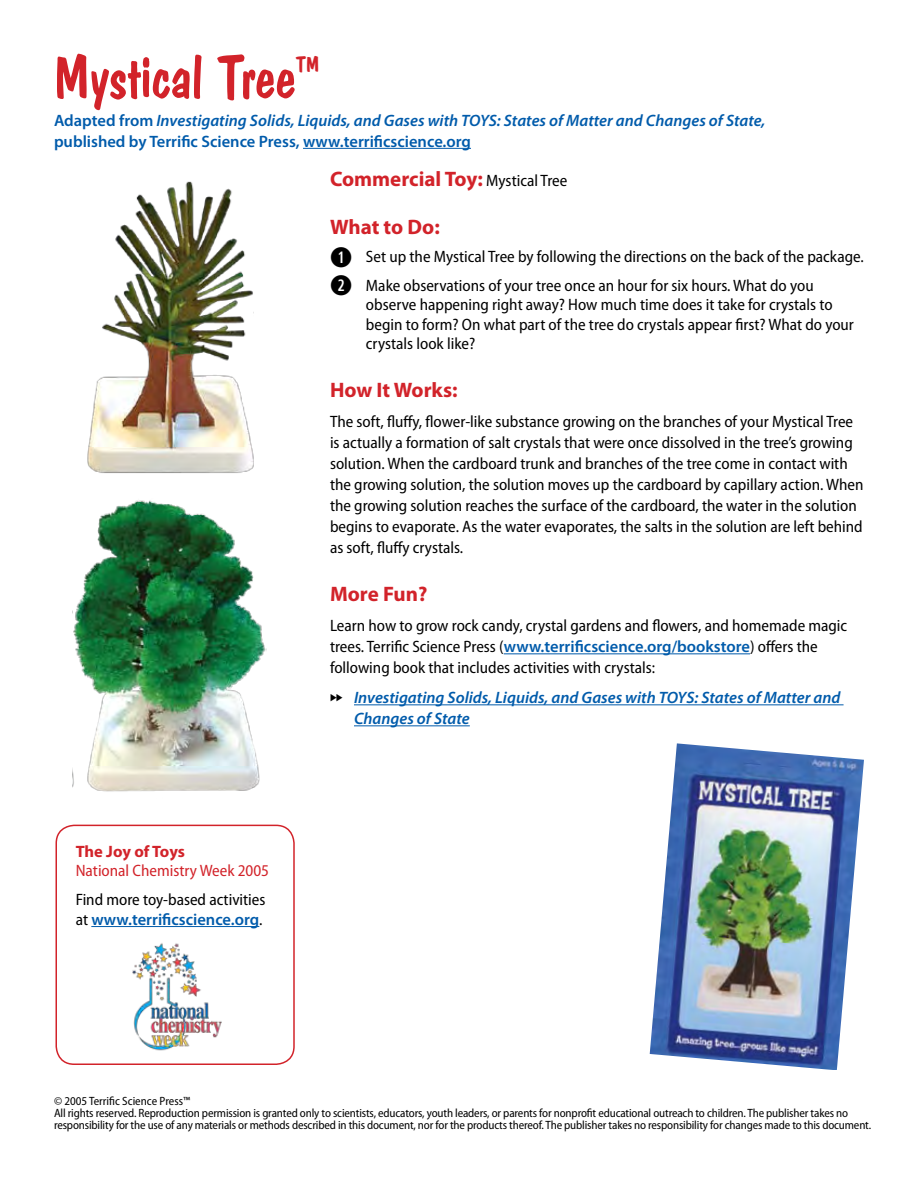
<style>
.page{position:relative;width:918px;height:1188px;background:#fff}
.page>*{position:absolute;margin:0;border:0;box-sizing:border-box;transform-origin:0 0}
.t1{font:60px "Dom Casual D";color:#d2232a}
.t2{font:700 21px "Myriad Pro";color:#d2232a}
.t3{font:semi-condensed 16.5px/21px "Myriad Pro";color:#000}
.t4{font:italic 600 16.5px/21px "Myriad Pro";color:#005bab}
.t5{font:semi-condensed 16.5px/19.8px "Myriad Pro";color:#d2232a}
.t6{font:semi-condensed 12px/12px "Myriad Pro";letter-spacing:-.01em;color:#000}
.s1{font-style:normal}
.s2{font-weight:400;font-stretch:semi-condensed;font-size:16.5px;color:#000}
.s3{font-family:"Combi Numerals Pro";font-weight:700;font-stretch:normal;font-size:27px}
.s4{font-weight:600;font-stretch:normal;color:#005bab}
.s5{font-weight:700;font-stretch:normal}
</style>
<div class="page">
<hr style="left:91px;top:926px;width:168px;height:1px;background:#005bab">
<div style="left:56px;top:825px;width:239px;height:240px;border:2px solid #d2232a;border-radius:18px"></div>
<img style="left:132px;top:943px;width:90px;height:108px">
<hr style="left:303px;top:148px;width:168px;height:1px;background:#005bab">
<hr style="left:504px;top:653px;width:246px;height:1px;background:#005bab">
<hr style="left:354px;top:704px;width:490px;height:1px;background:#005bab">
<hr style="left:354px;top:725px;width:116px;height:1px;background:#005bab">
<img style="left:87px;top:181px;width:167px;height:292px">
<img style="left:72px;top:500px;width:194px;height:292px">
<img style="left:650px;top:743px;width:214px;height:327px">
<p class="t1" style="left:54px;top:42px;width:267px">Mystical Tree<sup>™</sup></p>
<p class="t4" style="left:54px;top:109px;width:713px"><span class="s1">Adapted from</span> Investigating Solids, Liquids, and Gases with TOYS: States of Matter and Changes of State, <span class="s1">published by Terrific Science Press, www.terrificscience.org</span></p>
<p class="t2" style="left:330px;top:165px;width:239px">Commercial Toy: <span class="s2">Mystical Tree</span></p>
<p class="t2" style="left:330px;top:213px;width:111px">What to Do:</p>
<p class="t3" style="left:330px;top:243px;width:535px;line-height:28.5px"><span class="s3">q</span> Set up the Mystical Tree by following the directions on the back of the package. <span class="s3">w</span> Make observations of your tree once an hour for six hours. What do you</p>
<p class="t3" style="left:366px;top:295px;width:489px;line-height:19.5px">observe happening right away? How much time does it take for crystals to begin to form? On what part of the tree do crystals appear first? What do your crystals look like?</p>
<p class="t2" style="left:330px;top:376px;width:129px">How It Works:</p>
<p class="t3" style="left:330px;top:412px;width:535px">The soft, fluffy, flower-like substance growing on the branches of your Mystical Tree is actually a formation of salt crystals that were once dissolved in the tree’s growing solution. When the cardboard trunk and branches of the tree come in contact with the growing solution, the solution moves up the cardboard by capillary action. When the growing solution reaches the surface of the cardboard, the water in the solution begins to evaporate. As the water evaporates, the salts in the solution are left behind as soft, fluffy crystals.</p>
<p class="t2" style="left:330px;top:580px;width:99px">More Fun?</p>
<p class="t3" style="left:330px;top:616px;width:519px">Learn how to grow rock candy, crystal gardens and flowers, and homemade magic trees. Terrific Science Press (<span class="s4">www.terrificscience.org/bookstore</span>) offers the following book that includes activities with crystals:</p>
<p class="t4" style="left:354px;top:687px;width:488px">Investigating Solids, Liquids, and Gases with TOYS: States of Matter and<br>Changes of State</p>
<p class="t5" style="left:76px;top:841px;width:195px"><span class="s5">The Joy of Toys<br></span>National Chemistry Week 2005</p>
<p class="t3" style="left:76px;top:890px;width:191px;line-height:19.8px">Find more toy-based activities at <span class="s4">www.terrificscience.org</span>.</p>
<p class="t6" style="left:54px;top:1095px;width:819px">© 2005 Terrific Science Press™<br>All rights reserved. Reproduction permission is granted only to scientists, educators, youth leaders, or parents for nonprofit educational outreach to children. The publisher takes no responsibility for the use of any materials or methods described in this document, nor for the products thereof. The publisher takes no responsibility for changes made to this document.</p>
</div>
